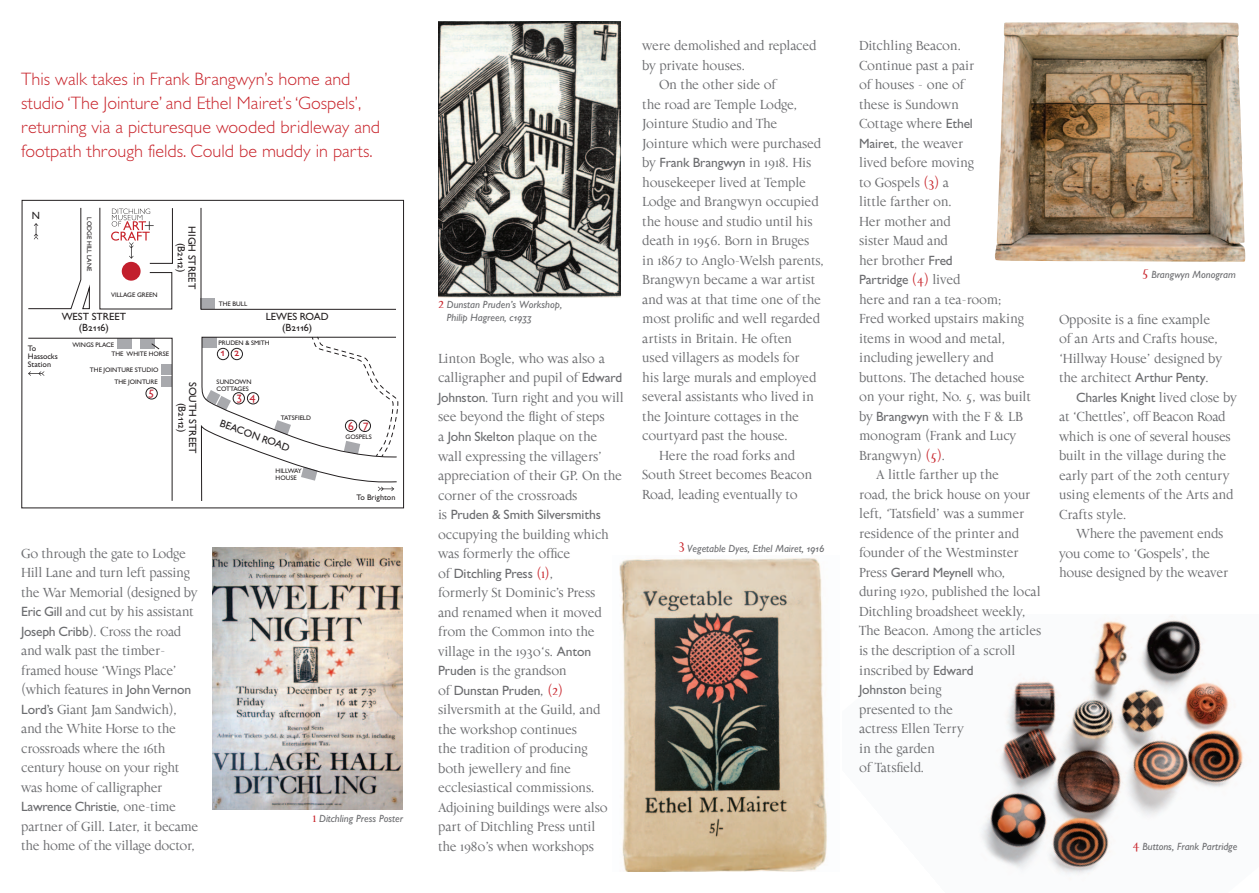
<style>
.page{position:relative;width:1259px;height:893px;background:#fff}
.page>*{position:absolute;margin:0;border:0;box-sizing:border-box;transform-origin:0 0}
.t1{font:300 18px/24px "DMAC Light Gill";color:#c8242b}
.t2{font:13.5px/19.5px "DMAC Aries";letter-spacing:-.01em;color:#6c6d70}
.t3{font:13.5px "DMAC Gill";letter-spacing:-.01em;color:#6c6d70}
.t4{font:11.85px "DMAC Gill";color:#c21f2d}
.t5{font:italic 10.5px/12.6px "DMAC Gill";color:#6c6d70}
.t6{font:10.5px/10.5px "DMAC Gill";color:#231f20;text-align:center}
.t7{font:8.1px/7.8px "DMAC Gill";color:#231f20}
.t8{font:6.6px/6.6px "DMAC Gill";color:#231f20}
.s1{font-family:"DMAC Gill"}
.s2{font-family:"DMAC Aries";font-style:normal;font-size:13.5px;color:#c8242b}
.s3{font-family:"DMAC Aries"}
.s4{font-family:"DMAC Aries";color:#c8242b}
.s5{color:#c8242b}
</style>
<div class="page">
<img style="left:981px;top:616px;width:263px;height:258px">
<img style="left:995px;top:22px;width:250px;height:240px">
<img style="left:213px;top:547px;width:190px;height:262px">
<img style="left:619px;top:558px;width:208px;height:314px">
<img style="left:438px;top:21px;width:182px;height:276px">
<svg style="left:21px;top:200px;width:383px;height:308px"></svg>
<p class="t1" style="left:21px;top:67px;width:360px">This walk takes in Frank Brangwyn’s home and studio ‘The Jointure’ and Ethel Mairet’s ‘Gospels’, returning via a picturesque wooded bridleway and footpath through fields. Could be muddy in parts.</p>
<p class="t6" style="left:32px;top:211px;width:10px">N</p>
<p class="t8" style="left:93px;top:217px;width:55px;rotate:90deg">LODGE HILL LANE</p>
<p class="t8" style="left:111px;top:291px;width:48px">VILLAGE GREEN</p>
<p class="t6" style="left:62px;top:311px;width:66px">WEST STREET (B2116)</p>
<p class="t6" style="left:197px;top:226px;width:64px;rotate:90deg">HIGH STREET (B2112)</p>
<p class="t7" style="left:28px;top:344px;width:31px">To<br>Hassocks<br>Station</p>
<p class="t8" style="left:112px;top:340px;width:59px;line-height:9.4px;text-indent:-39px">WINGS PLACE<br>THE WHITE HORSE</p>
<p class="t8" style="left:90px;top:363px;width:70px;line-height:12.1px;text-align:right">THE JOINTURE STUDIO<br>THE JOINTURE</p>
<p class="t6" style="left:198px;top:382px;width:73px;rotate:90deg">SOUTH STREET (B2112)</p>
<p class="t4" style="left:148px;top:384px;width:7px">5</p>
<p class="t2" style="left:21px;top:544px;width:178px">Go through the gate to Lodge<br>Hill Lane and turn left passing the War Memorial (designed by<br><span class="s1">Eric Gill</span> and cut by his assistant<br><span class="s1">Joseph Cribb</span>). Cross the road and walk past the timber&shy;framed house ‘Wings Place’ (which features in <span class="s1">John Vernon<br>Lord’s</span> Giant Jam Sandwich), and the White Horse to the crossroads where the 16th century house on your right was home of calligrapher<br><span class="s1">Lawrence Christie</span>, one-time partner of Gill. Later, it became the home of the village doctor,</p>
<p class="t8" style="left:219px;top:300px;width:30px">THE BULL</p>
<p class="t6" style="left:266px;top:311px;width:64px">LEWES ROAD (B2116)</p>
<p class="t8" style="left:219px;top:340px;width:53px">PRUDEN &amp; SMITH</p>
<p class="t4" style="left:220px;top:346px;width:21px">1 2</p>
<p class="t8" style="left:217px;top:378px;width:36px">SUNDOWN<br>COTTAGES</p>
<p class="t4" style="left:237px;top:389px;width:20px">3 4</p>
<p class="t8" style="left:281px;top:415px;width:32px">TATSFIELD</p>
<p class="t6" style="left:222px;top:418px;width:75px;rotate:20deg">BEACON ROAD</p>
<p class="t8" style="left:275px;top:468px;width:28px">HILLWAY<br>HOUSE</p>
<p class="t4" style="left:348px;top:418px;width:22px">6 7</p>
<p class="t8" style="left:345px;top:433px;width:28px">GOSPELS</p>
<p class="t7" style="left:356px;top:493px;width:40px">To Brighton</p>
<p class="t5" style="left:313px;top:812px;width:92px"><span class="s2">1</span> Ditchling Press Poster</p>
<p class="t5" style="left:447px;top:298px;width:117px;text-indent:-9px"><span class="s2">2</span> Dunstan Pruden’s Workshop,<br>Philip Hagreen, c1933</p>
<p class="t2" style="left:438px;top:349px;width:187px">Linton Bogle, who was also a calligrapher and pupil of <span class="s1">Edward<br>Johnston</span>. Turn right and you will see beyond the flight of steps<br>a <span class="s1">John Skelton</span> plaque on the wall expressing the villagers’ appreciation of their GP. On the corner of the crossroads</p>
<p class="t2" style="left:438px;top:505px;width:172px">is <span class="s1">Pruden &amp; Smith Silversmiths </span>occupying the building which was formerly the office</p>
<p class="t3" style="left:438px;top:565px;width:117px"><span class="s3">of</span> Ditchling Press <span class="s4">(1)</span><span class="s3">,</span></p>
<p class="t2" style="left:438px;top:583px;width:171px">formerly St Dominic’s Press and renamed when it moved from the Common into the village in the 1930‘s. <span class="s1">Anton<br>Pruden</span> is the grandson<br>of <span class="s1">Dunstan Pruden</span>, <span class="s5">(2) </span>silversmith at the Guild, and the workshop continues<br>the tradition of producing both jewellery and fine ecclesiastical commissions.<br>Adjoining buildings were also part of Ditchling Press until the 1980’s when workshops</p>
<p class="t2" style="left:642px;top:37px;width:176px">were demolished and replaced by private houses.</p>
<p class="t2" style="left:642px;top:76px;width:184px;text-indent:17px">On the other side of<br>the road are Temple Lodge,<br>Jointure Studio and The<br>Jointure which were purchased by <span class="s1">Frank Brangwyn</span> in 1918. His housekeeper lived at Temple<br>Lodge and Brangwyn occupied the house and studio until his death in 1956. Born in Bruges in 1867 to Anglo-Welsh parents,<br>Brangwyn became a war artist and was at that time one of the most prolific and well regarded artists in Britain. He often<br>used villagers as models for<br>his large murals and employed several assistants who lived in the Jointure cottages in the courtyard past the house.</p>
<p class="t2" style="left:642px;top:446px;width:172px;text-indent:17px">Here the road forks and<br>South Street becomes Beacon<br>Road, leading eventually to</p>
<p class="t5" style="left:678px;top:542px;width:147px"><sup>3</sup> Vegetable Dyes, Ethel Mairet, 1916</p>
<p class="t2" style="left:859px;top:37px;width:117px">Ditchling Beacon.<br>Continue past a pair of houses - one of these is Sundown<br>Cottage where <span class="s1">Ethel<br>Mairet</span>, the weaver lived before moving to Gospels <span class="s5">(3)</span> a little farther on.<br>Her mother and sister Maud and<br>her brother <span class="s1">Fred<br>Partridge</span> <span class="s5">(4)</span> lived</p>
<p class="t2" style="left:859px;top:290px;width:144px">here and ran a tea-room;</p>
<p class="t2" style="left:859px;top:310px;width:173px">Fred worked upstairs making items in wood and metal, including jewellery and buttons. The detached house on your right, No. 5, was built by <span class="s1">Brangwyn</span> with the F &amp; LB monogram (Frank and Lucy<br>Brangwyn) <span class="s5">(5)</span>.</p>
<p class="t2" style="left:859px;top:466px;width:184px;text-indent:17px">A little farther up the<br>road, the brick house on your left, ‘Tatsfield’ was a summer residence of the printer and founder of the Westminster<br>Press <span class="s1">Gerard Meynell</span> who, during 1920, published the local<br>Ditchling broadsheet weekly,<br>The Beacon. Among the articles is the description of a scroll inscribed by <span class="s1">Edward</span></p>
<p class="t3" style="left:859px;top:682px;width:84px">Johnston <span class="s3">being</span></p>
<p class="t2" style="left:859px;top:700px;width:95px">presented to the</p>
<p class="t2" style="left:859px;top:719px;width:106px">actress Ellen Terry</p>
<p class="t2" style="left:859px;top:739px;width:77px">in the garden</p>
<p class="t2" style="left:859px;top:758px;width:67px">of Tatsfield.</p>
<p class="t5" style="left:1142px;top:268px;width:95px"><span class="s2">5</span> Brangwyn Monogram</p>
<p class="t2" style="left:1059px;top:310px;width:164px">Opposite is a fine example of an Arts and Crafts house, ‘Hillway House’ designed by the architect <span class="s1">Arthur Penty</span>.</p>
<p class="t2" style="left:1059px;top:388px;width:179px;text-indent:17px"><span class="s1">Charles Knight</span> lived close by at ‘Chettles’, off Beacon Road which is one of several houses built in the village during the early part of the 20th century using elements of the Arts and<br>Crafts style.</p>
<p class="t2" style="left:1059px;top:524px;width:171px;text-indent:17px">Where the pavement ends you come to ‘Gospels’, the house designed by the weaver</p>
<p class="t5" style="left:1132px;top:840px;width:106px"><span class="s2">4</span> Buttons, Frank Partridge</p>
</div>
